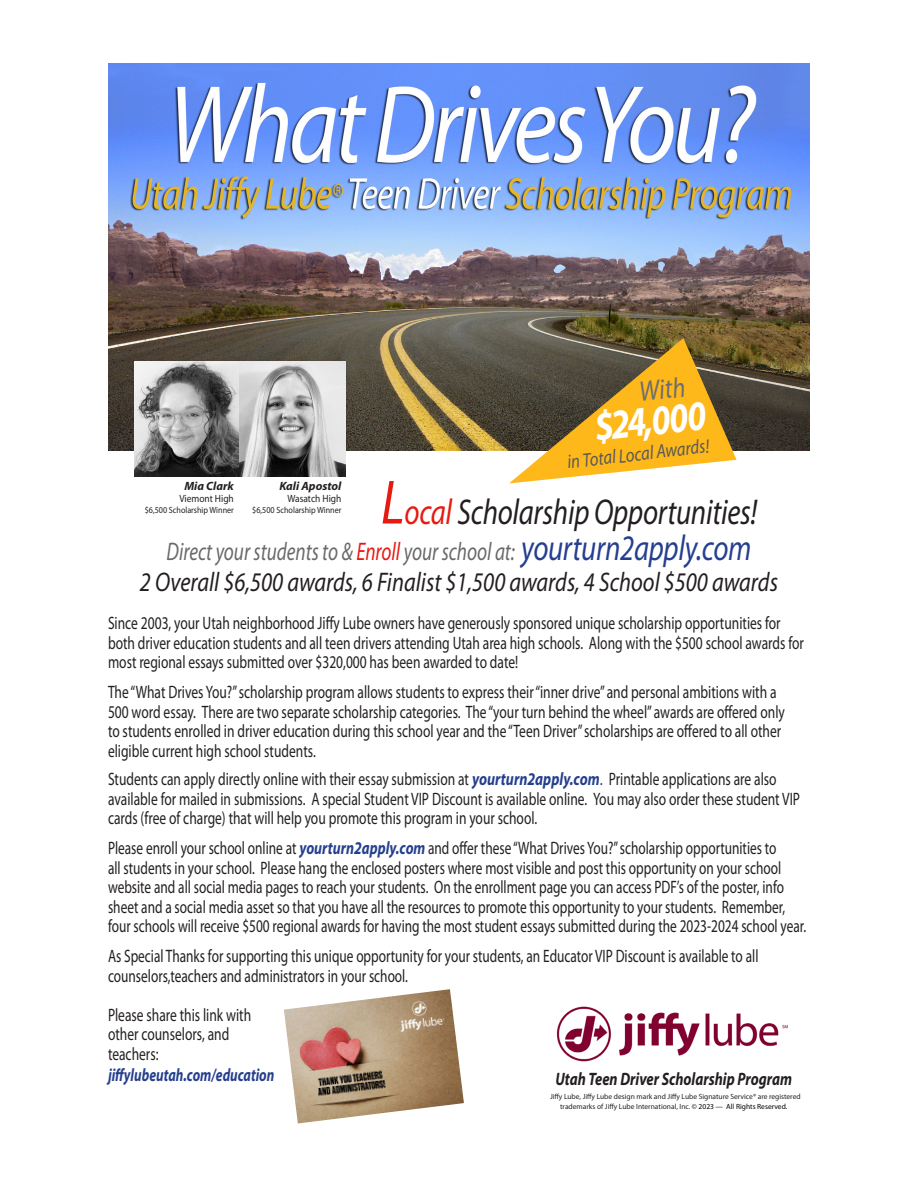
<style>
.page{position:relative;width:918px;height:1188px;background:#fff}
.page>*{position:absolute;margin:0;border:0;box-sizing:border-box;transform-origin:0 0}
.t1{font:italic 700 42px "Myriad Pro";color:#fff;scale:.83 1}
.t2{font:italic 36px "Myriad Pro";letter-spacing:-.01em;color:#231f20;scale:.8 1}
.t3{font:italic 28.5px "Myriad Pro";color:#6c6d70;scale:.85 1}
.t4{font:italic 27px "Myriad Pro";color:#231f20;scale:.83 1}
.t5{font:italic 25.5px "Myriad Pro";color:#69696c;scale:.75 1}
.t6{font:italic 19.5px "Myriad Pro";color:#57585a;scale:.85 1}
.t7{font:18px/19.5px "Myriad Pro";color:#231f20;scale:.75 1}
.t8{font:18px/19.5px "Myriad Pro";color:#231f20;scale:.74 1}
.t9{font:italic 700 18px "Myriad Pro";color:#231f20;scale:.8 1}
.t10{font:italic 700 18px "Myriad Pro";color:#253f8e;scale:.75 1}
.t11{font:italic 700 12px "Myriad Pro";color:#231f20}
.t12{font:10.5px "Myriad Pro";color:#231f20;scale:.9 1}
.t13{font:9px "Myriad Pro";color:#231f20;scale:.9 1}
.t14{font:7.5px "Myriad Pro";color:#231f20}
.s1{font-size:63px;color:#e71a11}
.s2{color:#e71a11}
.s3{font-size:36px;color:#253f8e}
.s4{font-weight:700;font-style:italic;color:#253f8e}
.s5{color:#253f8e}
.s6{color:#000}
</style>
<div class="page">
<img style="left:108px;top:63px;width:702px;height:388px">
<img style="left:556px;top:1006px;width:232px;height:56px">
<svg style="left:509px;top:338px;width:228px;height:145px;background:#ae8c3f"></svg>
<img style="left:135px;top:361px;width:210px;height:115px">
<img style="left:284px;top:989px;width:180px;height:134px">
<p class="t3" style="left:638px;top:374px;width:56px;rotate:-6deg">With</p>
<p class="t1" style="left:592px;top:399px;width:136px;rotate:-6deg">$24,000</p>
<p class="t6" style="left:566px;top:451px;width:169px;rotate:-7deg">in Total Local Awards!</p>
<p class="t2" style="left:381px;top:489px;width:472px"><span class="s1">L</span><span class="s2">ocal</span> Scholarship Opportunities!</p>
<p class="t5" style="left:167px;top:535px;width:781px">Direct your students to &amp; <span class="s2">Enroll</span> your school at: <span class="s3">yourturn2apply.com</span></p>
<p class="t4" style="left:140px;top:565px;width:770px">2 Overall $6,500 awards, 6 Finalist $1,500 awards, 4 School $500 awards</p>
<p class="t11" style="left:184px;top:478px;width:51px">Mia Clark</p>
<p class="t12" style="left:179px;top:492px;width:62px">Viemont High</p>
<p class="t13" style="left:145px;top:504px;width:101px">$6,500 Scholarship Winner</p>
<p class="t11" style="left:279px;top:478px;width:64px">Kali Apostol</p>
<p class="t12" style="left:287px;top:492px;width:62px">Wasatch High</p>
<p class="t13" style="left:252px;top:504px;width:101px">$6,500 Scholarship Winner</p>
<p class="t7" style="left:108px;top:613px;width:929px">Since 2003, your Utah neighborhood Jiffy Lube owners have generously sponsored unique scholarship opportunities for both driver education students and all teen drivers attending Utah area high schools. Along with the $500 school awards for most regional essays submitted over $320,000 has been awarded to date!</p>
<p class="t7" style="left:108px;top:682px;width:904px">The “What Drives You?” scholarship program allows students to express their “inner drive” and personal ambitions with a 500 word essay. There are two separate scholarship categories. The “your turn behind the wheel” awards are offered only to students enrolled in driver education during this school year and the “Teen Driver” scholarships are offered to all other eligible current high school students.</p>
<p class="t7" style="left:108px;top:769px;width:924px">Students can apply directly online with their essay submission at <span class="s4">yourturn2apply.com</span><span class="s5">.</span> Printable applications are also available for mailed in submissions. A special Student VIP Discount is available online. You may also order these student VIP cards (free of charge) that will help you promote this program in your school.</p>
<p class="t8" style="left:108px;top:838px;width:945px">Please enroll your school online at <span class="s4">yourturn2apply.com</span> and offer these “What Drives You?” scholarship opportunities to<br>all students in your school. Please hang the enclosed posters where most visible and post this opportunity on your school website and all social media pages to reach your students. On the enrollment page you can access PDF’s of the poster, info sheet and a social media asset so that you have all the resources to promote this opportunity to your students. Remember, four schools will receive $500 regional awards for having the most student essays submitted during the 2023-2024 school year.</p>
<p class="t8" style="left:108px;top:946px;width:881px">As Special Thanks for supporting this unique opportunity for your students, an Educator VIP Discount is available to all</p>
<p class="t8" style="left:108px;top:966px;width:407px">counselors,teachers and administrators in your school.</p>
<p class="t7" style="left:108px;top:1005px;width:192px">Please share this link with</p>
<p class="t7" style="left:108px;top:1024px;width:163px">other counselors, and</p>
<p class="t7" style="left:108px;top:1044px;width:69px">teachers:</p>
<p class="t10" style="left:108px;top:1063px;width:223px">jiffylubeutah.com/education</p>
<p class="t9" style="left:555px;top:1068px;width:298px">Utah Teen Driver Scholarship Program</p>
<p class="t14" style="left:550px;top:1092px;width:252px">Jiffy Lube, Jiffy Lube design mark and Jiffy Lube Signature Service® are registered</p>
<p class="t14" style="left:560px;top:1102px;width:229px">trademarks of Jiffy Lube International, Inc. <span class="s6">© 2023 — All Rights Reserved.</span></p>
</div>
